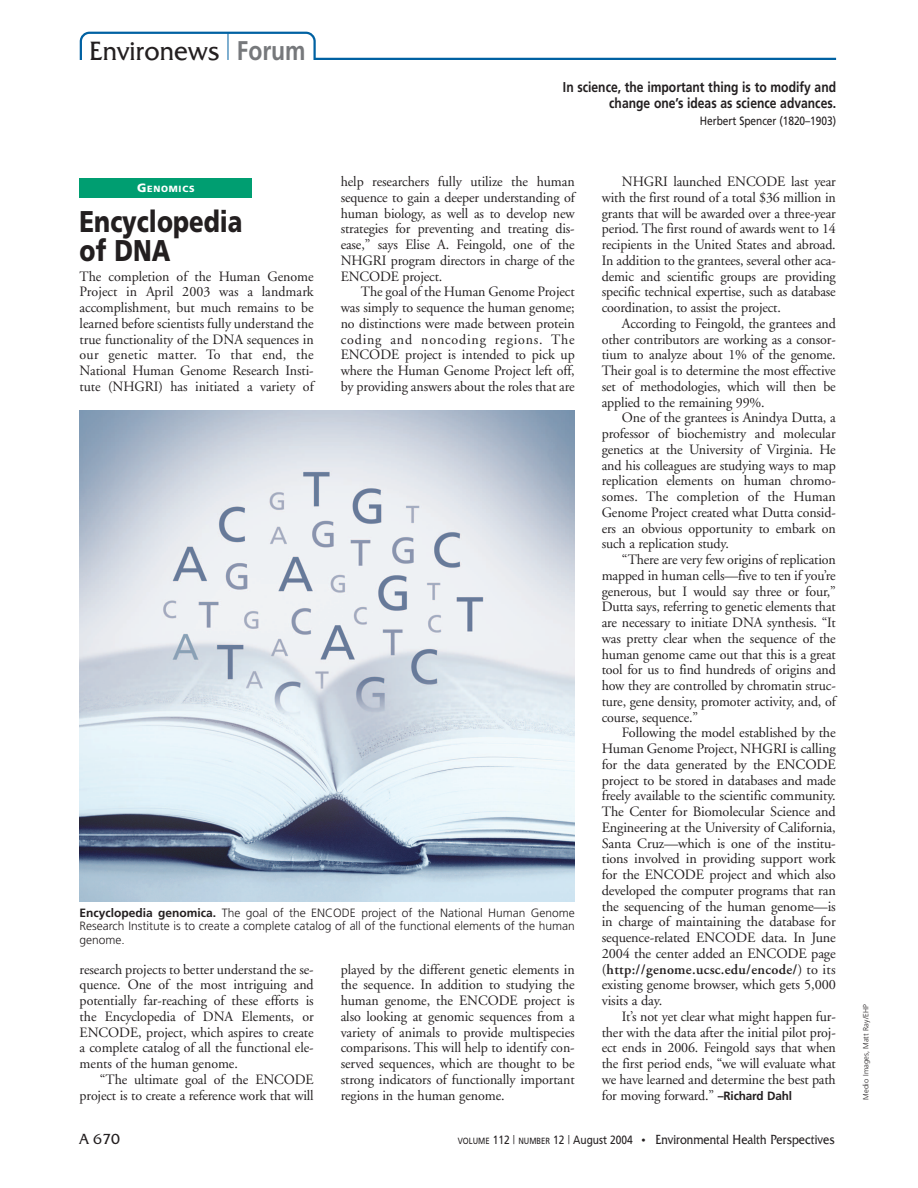
<style>
.page{position:relative;width:918px;height:1188px;background:#fff}
.page>*{position:absolute;margin:0;border:0;box-sizing:border-box;transform-origin:0 0}
.t1{font:900 30px/29px "Frutiger";color:#231f20;scale:.8 1}
.t2{font:27px "Friz Quadrata IT Cby BT";color:#231f20;scale:.95 1}
.t3{font:15px "Friz Quadrata IT Cby BT";color:#231f20}
.t4{font:14.25px/15.8px "Adobe Garamond";letter-spacing:-.01em;color:#231f20;text-align:justify}
.t5{font:700 14.25px/16.5px "Frutiger";color:#231f20;text-align:right;scale:.85 1}
.t6{font:13.5px "Friz Quadrata IT Cby BT";color:#231f20;scale:.85 1}
.t7{font:300 12px/13.5px "Frutiger";color:#231f20;text-align:justify}
.t8{font:12px "Frutiger";letter-spacing:-.005em;color:#231f20;scale:.85 1}
.t9{font:900 9px "Frutiger";letter-spacing:.08em;color:#fff}
.t10{font:300 7.5px "Frutiger";letter-spacing:.015em;color:#231f20}
.s1{font-family:"Frutiger";font-weight:700;color:#76787b}
.s2{font-size:12px}
.s3{font-weight:700}
.s4{font-weight:600}
.s5{font-family:"Frutiger";font-weight:700;font-size:12px}
.s6{font-family:"Frutiger";font-size:9px}
.s7{font-family:"Frutiger";font-size:12px}
.s8{font-family:"Frutiger";font-weight:300;font-size:12px}
.s9{font-size:10.5px}
</style>
<div class="page">
<hr style="left:314px;top:58px;width:522px;height:2px;background:#0061a2">
<svg style="left:80px;top:32px;width:236px;height:28px"></svg>
<div style="left:80px;top:179px;width:172px;height:19px;background:#009e71"></div>
<img style="left:80px;top:410px;width:495px;height:491px">
<h2 class="t2" style="left:89px;top:40px;width:229px">Environews <span class="s1">Forum</span></h2>
<p class="t5" style="left:563px;top:80px;width:323px">In science, the important thing is to modify and change one’s ideas as science advances.</p>
<p class="t8" style="left:700px;top:116px;width:162px">Herbert Spencer (1820–1903)</p>
<p class="t9" style="left:137px;top:185px;width:59px"><span class="s2">G</span>ENOMICS</p>
<h1 class="t1" style="left:80px;top:210px;width:205px">Encyclopedia of DNA</h1>
<p class="t4" style="left:80px;top:269px;width:236px">The completion of the Human Genome Project in April 2003 was a landmark accomplishment, but much remains to be learned before scientists fully understand the true functionality of the DNA sequences in our genetic matter. To that end, the National Human Genome Research Insti&shy;tute (NHGRI) has initiated a variety of</p>
<p class="t4" style="left:341px;top:175px;width:236px">help researchers fully utilize the human sequence to gain a deeper understanding of human biology, as well as to develop new strategies for preventing and treating dis&shy;ease,” says Elise A. Feingold, one of the NHGRI program directors in charge of the ENCODE project.</p>
<p class="t4" style="left:341px;top:285px;width:236px;text-indent:20px">The goal of the Human Genome Project was simply to sequence the human genome; no distinctions were made between protein coding and noncoding regions. The ENCODE project is intended to pick up where the Human Genome Project left off, by providing answers about the roles that are</p>
<p class="t7" style="left:80px;top:907px;width:497px"><span class="s3">Encyclopedia genomica.</span> The goal of the ENCODE project of the National Human Genome Research Institute is to create a complete catalog of all of the functional elements of the human genome.</p>
<p class="t4" style="left:80px;top:962px;width:236px">research projects to better understand the se&shy;quence. One of the most intriguing and potentially far-reaching of these efforts is the Encyclopedia of DNA Elements, or ENCODE, project, which aspires to create a complete catalog of all the functional ele&shy;ments of the human genome.</p>
<p class="t4" style="left:80px;top:1073px;width:236px;text-align:right">“The ultimate goal of the ENCODE project is to create a reference work that will</p>
<p class="t4" style="left:341px;top:962px;width:236px">played by the different genetic elements in the sequence. In addition to studying the human genome, the ENCODE project is also looking at genomic sequences from a variety of animals to provide multispecies comparisons. This will help to identify con&shy;served sequences, which are thought to be strong indicators of functionally important regions in the human genome.</p>
<p class="t4" style="left:602px;top:175px;width:236px;text-indent:20px">NHGRI launched ENCODE last year with the first round of a total $36 million in grants that will be awarded over a three-year period. The first round of awards went to 14 recipients in the United States and abroad.<br>In addition to the grantees, several other aca&shy;demic and scientific groups are providing specific technical expertise, such as database coordination, to assist the project.</p>
<p class="t4" style="left:602px;top:317px;width:236px;text-indent:20px">According to Feingold, the grantees and other contributors are working as a consor&shy;tium to analyze about 1% of the genome.<br>Their goal is to determine the most effective set of methodologies, which will then be applied to the remaining 99%.</p>
<p class="t4" style="left:602px;top:411px;width:236px;text-indent:20px">One of the grantees is Anindya Dutta, a professor of biochemistry and molecular genetics at the University of Virginia. He and his colleagues are studying ways to map replication elements on human chromo&shy;somes. The completion of the Human Genome Project created what Dutta consid&shy;ers an obvious opportunity to embark on such a replication study.</p>
<p class="t4" style="left:602px;top:553px;width:236px;text-indent:20px">“There are very few origins of replication mapped in human cells—five to ten if you’re generous, but I would say three or four,” Dutta says, referring to genetic elements that are necessary to initiate DNA synthesis. “It was pretty clear when the sequence of the human genome came out that this is a great tool for us to find hundreds of origins and how they are controlled by chromatin struc&shy;ture, gene density, promoter activity, and, of course, sequence.”</p>
<p class="t4" style="left:602px;top:726px;width:236px;text-indent:20px">Following the model established by the Human Genome Project, NHGRI is calling for the data generated by the ENCODE project to be stored in databases and made freely available to the scientific community.<br>The Center for Biomolecular Science and Engineering at the University of California, Santa Cruz—which is one of the institu&shy;tions involved in providing support work for the ENCODE project and which also developed the computer programs that ran the sequencing of the human genome—is in charge of maintaining the database for sequence-related ENCODE data. In June 2004 the center added an ENCODE page (<span class="s4">http://genome.ucsc.edu/encode/</span>) to its existing genome browser, which gets 5,000 visits a day.</p>
<p class="t4" style="left:602px;top:1010px;width:236px;text-indent:20px">It’s not yet clear what might happen fur&shy;ther with the data after the initial pilot proj&shy;ect ends in 2006. Feingold says that when the first period ends, “we will evaluate what we have learned and determine the best path for moving forward.” <span class="s5">–Richard Dahl</span></p>
<p class="t3" style="left:80px;top:1133px;width:42px">A 670</p>
<p class="t6" style="left:458px;top:1134px;width:445px"><span class="s6">VOLUME</span> <span class="s7">112</span> <span class="s8">|</span> <span class="s6">NUMBER</span> <span class="s7">12</span> <span class="s8">|</span> <span class="s7">August 2004</span> <span class="s9">•</span> Environmental Health Perspectives</p>
<p class="t10" style="left:863px;top:1100px;width:97px;rotate:-90deg">Medio Images, Matt Ray/EHP</p>
</div>
